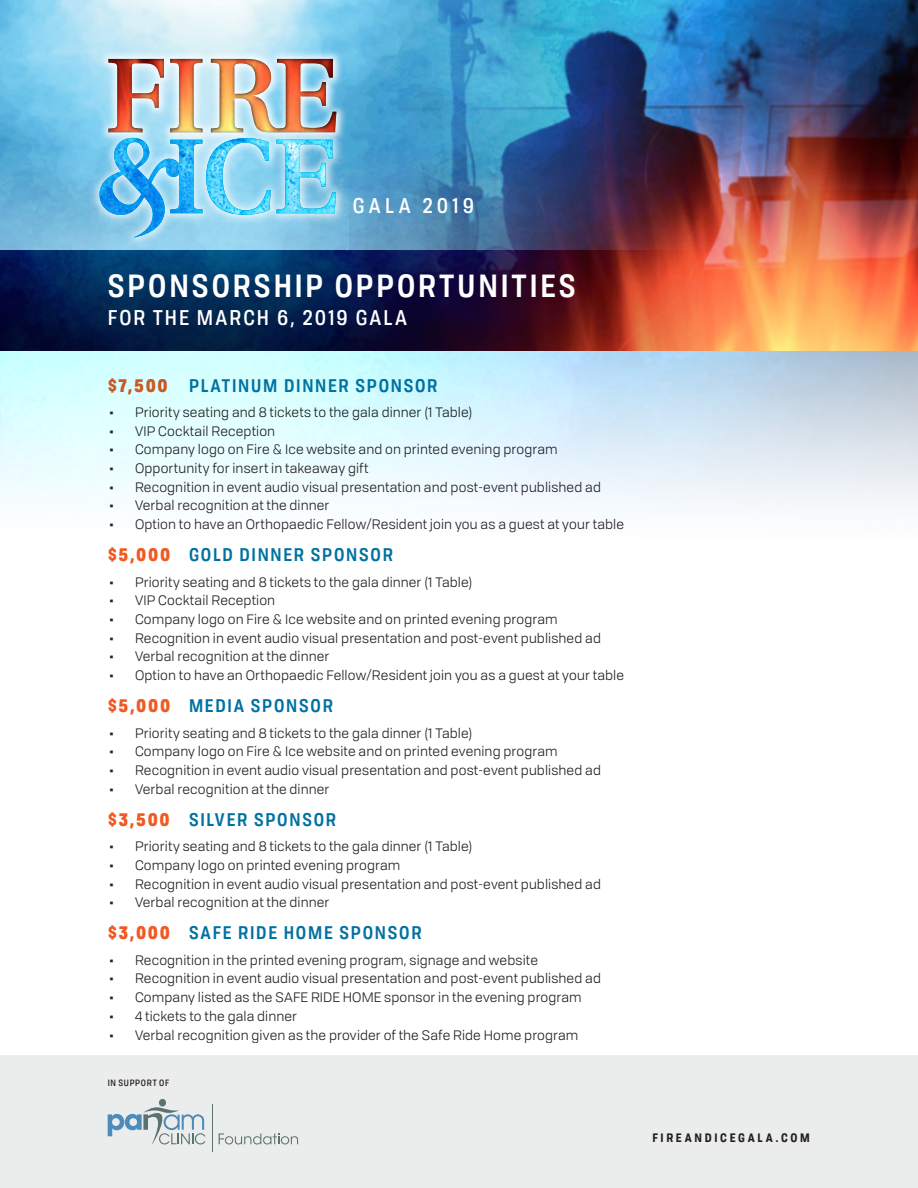
<style>
.page{position:relative;width:918px;height:1188px;background:#fff}
.page>*{position:absolute;margin:0;border:0;box-sizing:border-box;transform-origin:0 0}
.t1{font:600 31.5px "Tofino Pro Personal Narrow";letter-spacing:.095em;color:#fff}
.t2{font:500 21px "Tofino Pro Personal Narrow";letter-spacing:.105em;color:#fff}
.t3{font:500 21px "Tofino Pro Personal Narrow";letter-spacing:.2em;color:#fff}
.t4{font:600 18px "Tofino Pro Personal Narrow";letter-spacing:.095em;color:#0071a1}
.t5{font:13.5px "Tofino Pro Personal";letter-spacing:.01em;color:#231f20}
.t6{font:700 12px "Tofino Pro Personal Narrow";letter-spacing:.225em;color:#231f20}
.t7{font:500 9px "Tofino Pro Personal Narrow";letter-spacing:.075em;color:#231f20}
.s1{font-weight:900;color:#f15921}
.s2{font-weight:700}
</style>
<div class="page">
<img style="left:0;top:0;width:918px;height:505px">
<img style="left:350px;top:0;width:568px;height:351px">
<svg style="left:98px;top:49px;width:249px;height:77px"></svg>
<img style="left:106px;top:57px;width:231px;height:69px">
<div style="left:88px;top:126px;width:259px;height:123px;background:#fff;opacity:.8"></div>
<svg style="left:99px;top:137px;width:238px;height:102px"></svg>
<div style="left:0;top:1055px;width:918px;height:133px;background:#ebecec"></div>
<svg style="left:219px;top:1133px;width:79px;height:12px"></svg>
<hr style="left:212px;top:1104px;width:1px;height:47px;background:#637c7b">
<div style="left:159px;top:1099px;width:7px;height:8px;background:#5b7271;border-radius:50%"></div>
<svg style="left:108px;top:1101px;width:97px;height:43px"></svg>
<h2 class="t3" style="left:353px;top:190px;width:123px">GALA 2019</h2>
<h1 class="t1" style="left:108px;top:261px;width:469px">SPONSORSHIP OPPORTUNITIES</h1>
<h2 class="t2" style="left:108px;top:302px;width:301px">FOR THE MARCH 6, 2019 GALA</h2>
<h3 class="t4" style="left:108px;top:372px;width:331px"><span class="s1">$7,500</span> PLATINUM DINNER SPONSOR</h3>
<p class="t5" style="left:108px;top:402px;width:366px"><span class="s2">•</span> Priority seating and 8 tickets to the gala dinner (1 Table)</p>
<p class="t5" style="left:108px;top:421px;width:169px"><span class="s2">•</span> VIP Cocktail Reception</p>
<p class="t5" style="left:108px;top:440px;width:451px"><span class="s2">•</span> Company logo on Fire &amp; Ice website and on printed evening program</p>
<p class="t5" style="left:108px;top:458px;width:262px"><span class="s2">•</span> Opportunity for insert in takeaway gift</p>
<p class="t5" style="left:108px;top:477px;width:495px"><span class="s2">•</span> Recognition in event audio visual presentation and post-event published ad</p>
<p class="t5" style="left:108px;top:496px;width:223px"><span class="s2">•</span> Verbal recognition at the dinner</p>
<p class="t5" style="left:108px;top:514px;width:518px"><span class="s2">•</span> Option to have an Orthopaedic Fellow/Resident join you as a guest at your table</p>
<h3 class="t4" style="left:108px;top:541px;width:286px"><span class="s1">$5,000</span> GOLD DINNER SPONSOR</h3>
<p class="t5" style="left:108px;top:572px;width:366px"><span class="s2">•</span> Priority seating and 8 tickets to the gala dinner (1 Table)</p>
<p class="t5" style="left:108px;top:591px;width:169px"><span class="s2">•</span> VIP Cocktail Reception</p>
<p class="t5" style="left:108px;top:609px;width:451px"><span class="s2">•</span> Company logo on Fire &amp; Ice website and on printed evening program</p>
<p class="t5" style="left:108px;top:628px;width:495px"><span class="s2">•</span> Recognition in event audio visual presentation and post-event published ad</p>
<p class="t5" style="left:108px;top:647px;width:223px"><span class="s2">•</span> Verbal recognition at the dinner</p>
<p class="t5" style="left:108px;top:665px;width:518px"><span class="s2">•</span> Option to have an Orthopaedic Fellow/Resident join you as a guest at your table</p>
<h3 class="t4" style="left:108px;top:692px;width:226px"><span class="s1">$5,000</span> MEDIA SPONSOR</h3>
<p class="t5" style="left:108px;top:723px;width:366px"><span class="s2">•</span> Priority seating and 8 tickets to the gala dinner (1 Table)</p>
<p class="t5" style="left:108px;top:742px;width:451px"><span class="s2">•</span> Company logo on Fire &amp; Ice website and on printed evening program</p>
<p class="t5" style="left:108px;top:760px;width:495px"><span class="s2">•</span> Recognition in event audio visual presentation and post-event published ad</p>
<p class="t5" style="left:108px;top:779px;width:223px"><span class="s2">•</span> Verbal recognition at the dinner</p>
<h3 class="t4" style="left:108px;top:806px;width:230px"><span class="s1">$3,500</span> SILVER SPONSOR</h3>
<p class="t5" style="left:108px;top:837px;width:366px"><span class="s2">•</span> Priority seating and 8 tickets to the gala dinner (1 Table)</p>
<p class="t5" style="left:108px;top:855px;width:294px"><span class="s2">•</span> Company logo on printed evening program</p>
<p class="t5" style="left:108px;top:874px;width:495px"><span class="s2">•</span> Recognition in event audio visual presentation and post-event published ad</p>
<p class="t5" style="left:108px;top:893px;width:223px"><span class="s2">•</span> Verbal recognition at the dinner</p>
<h3 class="t4" style="left:108px;top:919px;width:315px"><span class="s1">$3,000</span> SAFE RIDE HOME SPONSOR</h3>
<p class="t5" style="left:108px;top:950px;width:432px"><span class="s2">•</span> Recognition in the printed evening program, signage and website</p>
<p class="t5" style="left:108px;top:969px;width:495px"><span class="s2">•</span> Recognition in event audio visual presentation and post-event published ad</p>
<p class="t5" style="left:108px;top:988px;width:475px"><span class="s2">•</span> Company listed as the SAFE RIDE HOME sponsor in the evening program</p>
<p class="t5" style="left:108px;top:1006px;width:191px"><span class="s2">•</span> 4 tickets to the gala dinner</p>
<p class="t5" style="left:108px;top:1025px;width:472px"><span class="s2">•</span> Verbal recognition given as the provider of the Safe Ride Home program</p>
<p class="t7" style="left:108px;top:1076px;width:63px">IN SUPPORT OF</p>
<p class="t6" style="left:652px;top:1128px;width:159px">FIREANDICEGALA.COM</p>
</div>
